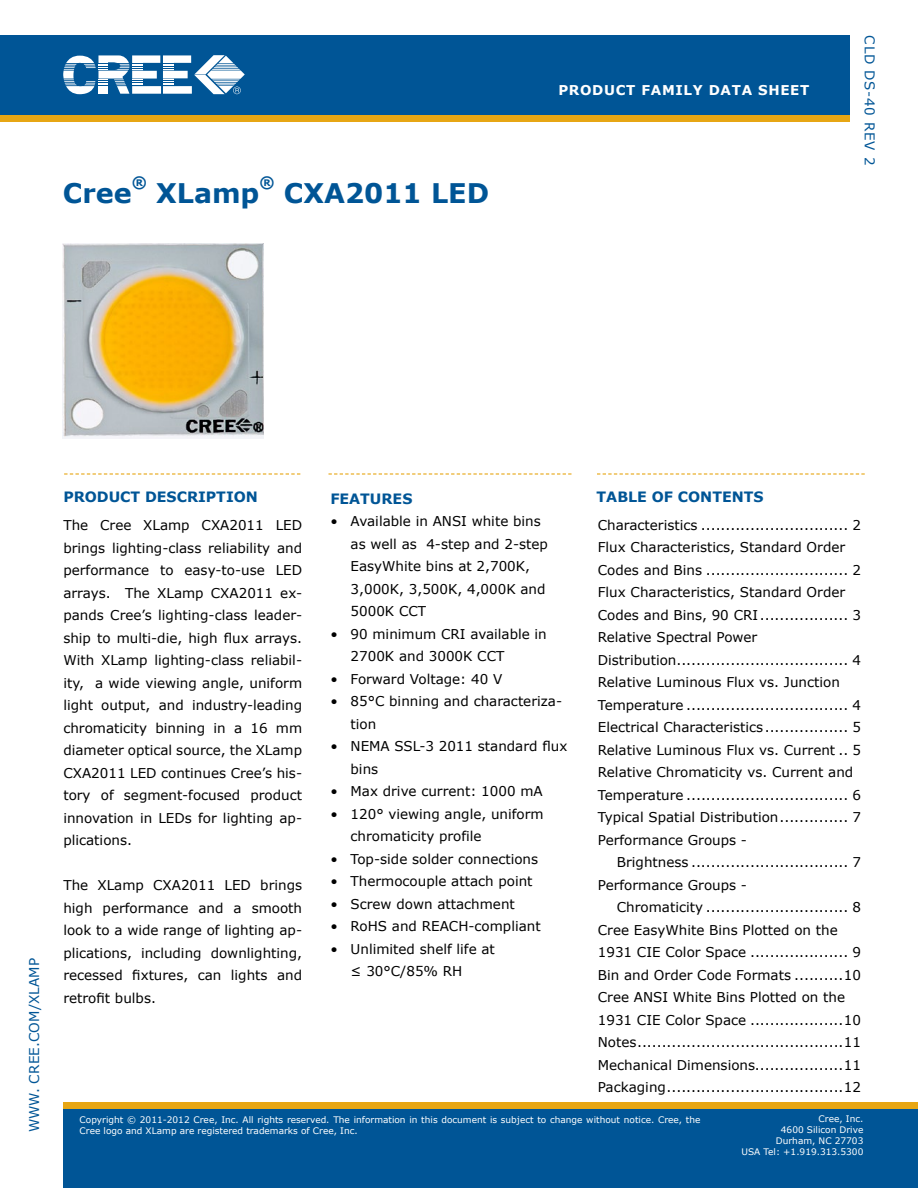
<style>
.page{position:relative;width:918px;height:1188px;background:#fff}
.page>*{position:absolute;margin:0;border:0;box-sizing:border-box;transform-origin:0 0}
.t1{font:700 27px "Verdana";color:#005596}
.t2{font:700 15.75px "Verdana";color:#005596}
.t3{font:700 14.25px "Verdana";color:#005596}
.t4{font:13.5px/22.5px "Verdana";color:#000}
.t5{font:700 13.5px "Verdana";letter-spacing:.05em;color:#fff}
.t6{font:13.5px "Verdana";letter-spacing:.01em;color:#005596}
.t7{font:13.5px "Verdana";letter-spacing:.045em;color:#005596}
.t8{font:9px/10.8px "Verdana";color:#fff;text-align:right}
</style>
<div class="page">
<div style="left:63px;top:1108px;width:855px;height:80px;background:#005596"></div>
<div style="left:0;top:115px;width:850px;height:7px;background:#e7a614"></div>
<div style="left:0;top:35px;width:850px;height:80px;background:#005596"></div>
<svg style="left:63px;top:55px;width:182px;height:39px"></svg>
<div style="left:63px;top:1102px;width:855px;height:6px;background:#e7a614"></div>
<svg style="left:64px;top:473px;width:236px;height:2px"></svg>
<svg style="left:328px;top:473px;width:244px;height:2px"></svg>
<svg style="left:597px;top:473px;width:268px;height:2px"></svg>
<img style="left:62px;top:243px;width:201px;height:196px">
<p class="t2" style="left:132px;top:172px;width:17px">®</p>
<h1 class="t1" style="left:63px;top:176px;width:70px">CREE</h1>
<p class="t2" style="left:260px;top:172px;width:17px">®</p>
<h1 class="t1" style="left:284px;top:176px;width:167px">CXA2011 LED</h1>
<h1 class="t1" style="left:156px;top:176px;width:105px">XLAMP</h1>
<p class="t5" style="left:558px;top:82px;width:252px">PRODUCT FAMILY DATA SHEET</p>
<p class="t7" style="left:878px;top:35px;width:131px;rotate:90deg">CLD DS-40 Rev 2</p>
<p class="t6" style="left:26px;top:1132px;width:176px;rotate:-90deg">www. cree.com/Xlamp</p>
<p class="t3" style="left:63px;top:488px;width:196px">PRODUCT DESCRIPTION</p>
<p class="t4" style="left:63px;top:514px;width:240px;text-align:justify">The Cree XLamp CXA2011 LED brings lighting-class reliability and performance to easy-to-use LED arrays. The XLamp CXA2011 ex&shy;pands Cree’s lighting-class leader&shy;ship to multi-die, high flux arrays.<br>With XLamp lighting-class reliabil&shy;ity, a wide viewing angle, uniform light output, and industry-leading chromaticity binning in a 16 mm diameter optical source, the XLamp CXA2011 LED continues Cree’s his&shy;tory of segment-focused product innovation in LEDs for lighting ap&shy;plications.</p>
<p class="t4" style="left:63px;top:874px;width:240px;text-align:justify">The XLamp CXA2011 LED brings high performance and a smooth look to a wide range of lighting ap&shy;plications, including downlighting, recessed fixtures, can lights and retrofit bulbs.</p>
<p class="t3" style="left:330px;top:490px;width:84px">FEATURES</p>
<p class="t4" style="left:351px;top:510px;width:199px;text-indent:-20px">• Available in ANSI white bins as well as 4-step and 2-step<br>EasyWhite bins at 2,700K,<br>3,000K, 3,500K, 4,000K and<br>5000K CCT</p>
<p class="t4" style="left:351px;top:622px;width:198px;text-indent:-20px">• 90 minimum CRI available in<br>2700K and 3000K CCT</p>
<p class="t4" style="left:330px;top:667px;width:173px">• Forward Voltage: 40 V</p>
<p class="t4" style="left:351px;top:690px;width:213px;text-indent:-20px">• 85°C binning and characteriza&shy;tion</p>
<p class="t4" style="left:351px;top:735px;width:218px;text-indent:-20px">• NEMA SSL-3 2011 standard flux bins</p>
<p class="t4" style="left:330px;top:780px;width:214px">• Max drive current: 1000 mA</p>
<p class="t4" style="left:351px;top:802px;width:195px;text-indent:-20px">• 120° viewing angle, uniform chromaticity profile</p>
<p class="t4" style="left:330px;top:847px;width:209px">• Top-side solder connections</p>
<p class="t4" style="left:330px;top:870px;width:204px">• Thermocouple attach point</p>
<p class="t4" style="left:330px;top:892px;width:186px">• Screw down attachment</p>
<p class="t4" style="left:330px;top:915px;width:212px">• RoHS and REACH-compliant</p>
<p class="t4" style="left:351px;top:937px;width:146px;text-indent:-20px">• Unlimited shelf life at ≤ 30°C/85% RH</p>
<p class="t3" style="left:597px;top:488px;width:93px">TABLE OF CONTENTS</p>
<p class="t4" style="left:598px;top:513px;width:265px">Characteristics .............................. 2<br>Flux Characteristics, Standard Order Codes and Bins ............................. 2<br>Flux Characteristics, Standard Order Codes and Bins, 90 CRI .................. 3<br>Relative Spectral Power Distribution................................... 4<br>Relative Luminous Flux vs. Junction Temperature ................................. 4<br>Electrical Characteristics................. 5<br>Relative Luminous Flux vs. Current .. 5<br>Relative Chromaticity vs. Current and Temperature ................................. 6<br>Typical Spatial Distribution.............. 7<br>Performance Groups -</p>
<p class="t4" style="left:598px;top:851px;width:265px;text-indent:19px">Brightness ................................ 7<br>Performance Groups -</p>
<p class="t4" style="left:598px;top:896px;width:265px;text-indent:19px">Chromaticity ............................. 8<br>Cree EasyWhite Bins Plotted on the 1931 CIE Color Space .................... 9<br>Bin and Order Code Formats ..........10<br>Cree ANSI White Bins Plotted on the 1931 CIE Color Space ...................10<br>Notes..........................................11<br>Mechanical Dimensions..................11<br>Packaging....................................12</p>
<p class="t8" style="left:80px;top:1125px;width:280px">Cree logo and XLamp are registered trademarks of Cree, Inc.</p>
<p class="t8" style="left:742px;top:1113px;width:123px">Cree, Inc.<br>4600 Silicon Drive<br>Durham, NC 27703<br>USA Tel: +1.919.313.5300</p>
<p class="t8" style="left:80px;top:1114px;width:622px">Copyright © 2011-2012 Cree, Inc. All rights reserved. The information in this document is subject to change without notice. Cree, the</p>
</div>
